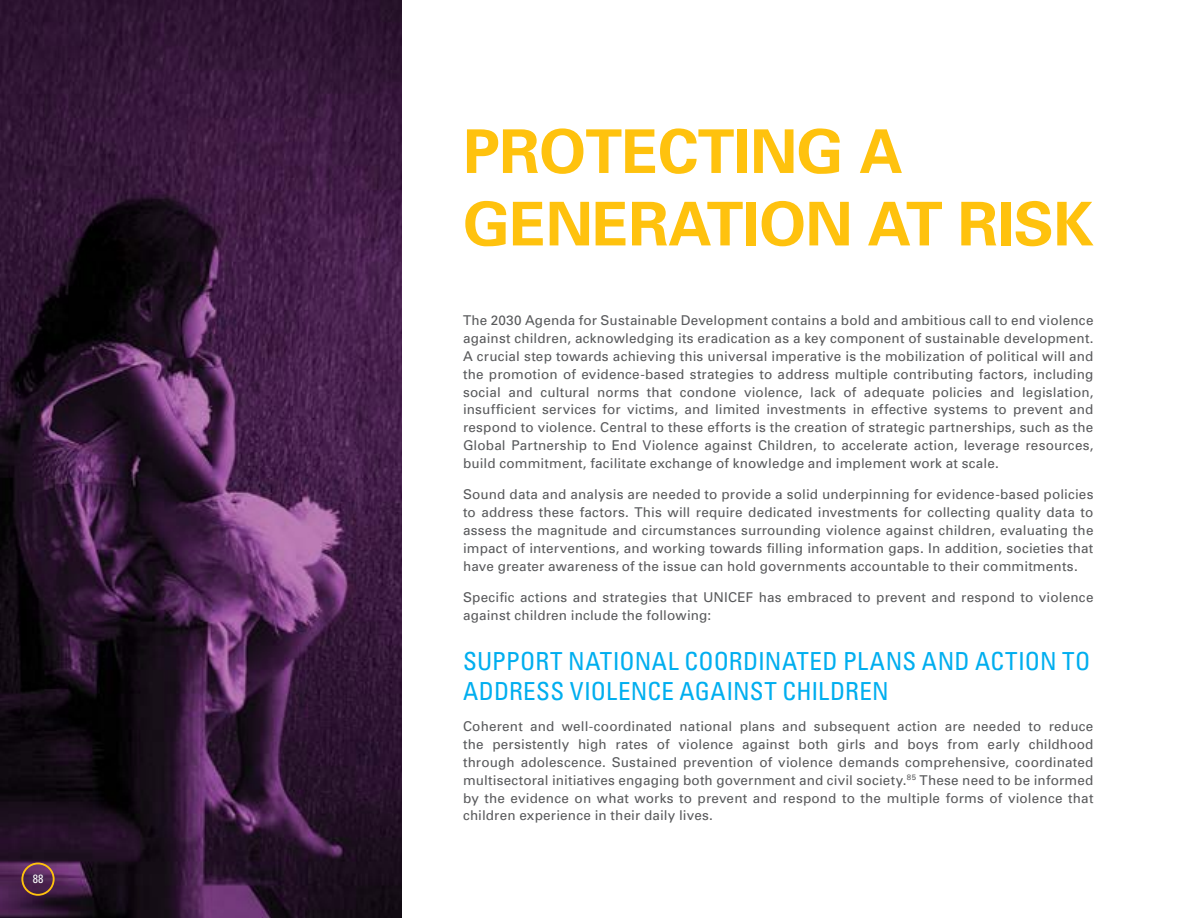
<style>
.page{position:relative;width:1188px;height:918px;background:#fff}
.page>*{position:absolute;margin:0;border:0;box-sizing:border-box;transform-origin:0 0}
.t1{font:700 60.45px/72.4px "Univers";letter-spacing:-.01em;color:#ffc20e}
.nh1{font:condensed 24.9px/30px "Univers";letter-spacing:.01em;color:#00aeef}
.copy1{font:13.5px/17.9px "Univers";letter-spacing:.01em;color:#58595b;text-align:justify}
.t2{font:condensed 12px "Univers";color:#fff}
</style>
<div class="page">
<img style="left:0;top:0;width:402px;height:918px">
<div style="left:21px;top:863px;width:34px;height:33px;border:2px solid #ffc20e;border-radius:50%"></div>
<p class="t2" style="left:33px;top:871px;width:12px">88</p>
<p class="t1" style="left:463px;top:113px;width:632px">PROTECTING A<br>GENERATION AT RISK</p>
<p class="copy1" style="left:463px;top:311px;width:632px">The 2030 Agenda for Sustainable Development contains a bold and ambitious call to end violence against children, acknowledging its eradication as a key component of sustainable development.<br>A crucial step towards achieving this universal imperative is the mobilization of political will and the promotion of evidence-based strategies to address multiple contributing factors, including social and cultural norms that condone violence, lack of adequate policies and legislation, insufficient services for victims, and limited investments in effective systems to prevent and respond to violence. Central to these efforts is the creation of strategic partnerships, such as the Global Partnership to End Violence against Children, to accelerate action, leverage resources, build commitment, facilitate exchange of knowledge and implement work at scale.</p>
<p class="copy1" style="left:463px;top:485px;width:632px">Sound data and analysis are needed to provide a solid underpinning for evidence-based policies to address these factors. This will require dedicated investments for collecting quality data to assess the magnitude and circumstances surrounding violence against children, evaluating the impact of interventions, and working towards filling information gaps. In addition, societies that have greater awareness of the issue can hold governments accountable to their commitments.</p>
<p class="copy1" style="left:463px;top:588px;width:632px">Specific actions and strategies that UNICEF has embraced to prevent and respond to violence against children include the following:</p>
<p class="nh1" style="left:463px;top:645px;width:629px">SUPPORT NATIONAL COORDINATED PLANS AND ACTION TO<br>ADDRESS VIOLENCE AGAINST CHILDREN</p>
<p class="copy1" style="left:463px;top:717px;width:632px">Coherent and well-coordinated national plans and subsequent action are needed to reduce the persistently high rates of violence against both girls and boys from early childhood through adolescence. Sustained prevention of violence demands comprehensive, coordinated multisectoral initiatives engaging both government and civil society.<sup>85</sup> These need to be informed by the evidence on what works to prevent and respond to the multiple forms of violence that children experience in their daily lives.</p>
</div>
